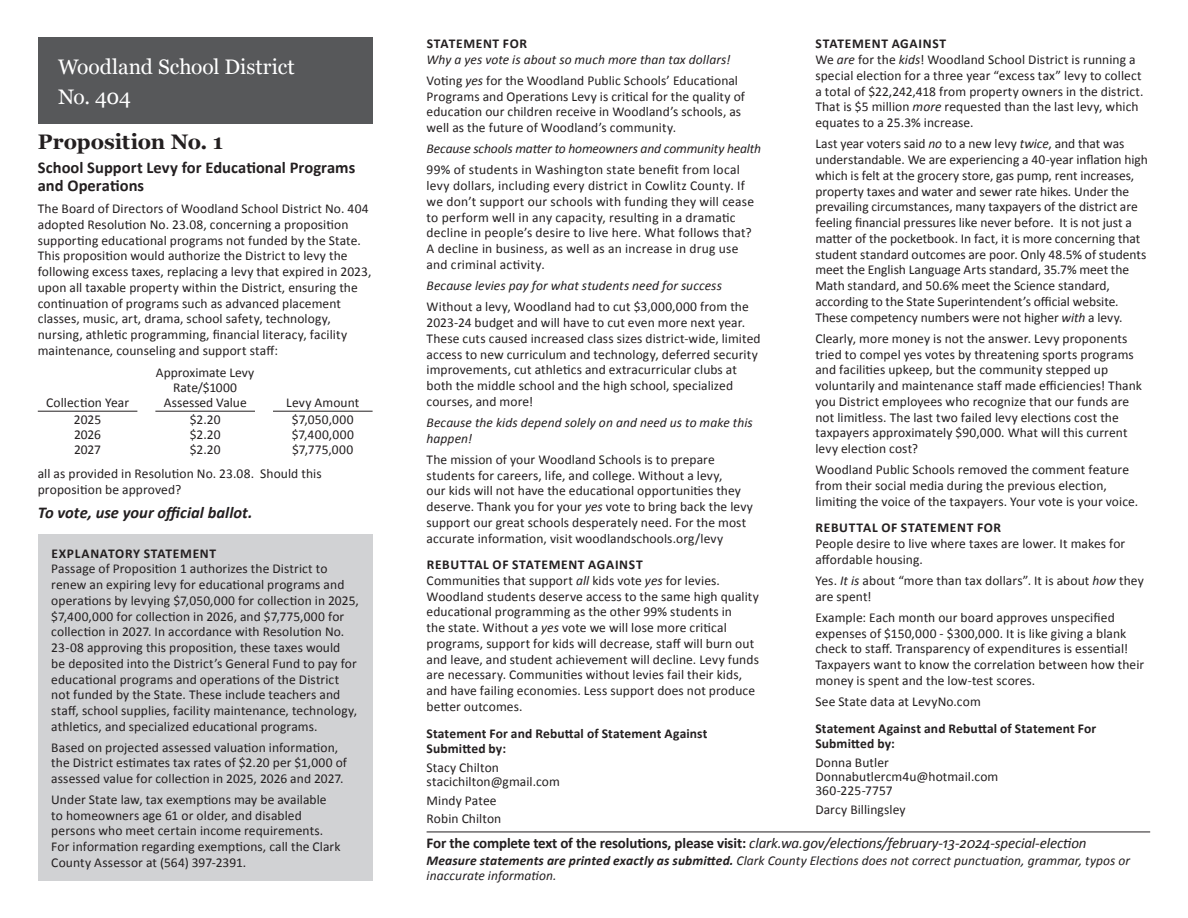
<style>
.page{position:relative;width:1188px;height:918px;background:#fff}
.page>*{position:absolute;margin:0;border:0;box-sizing:border-box;transform-origin:0 0}
.t1{font:21px/30px "Georgia";color:#fff}
.t2{font:700 21px "Georgia";letter-spacing:-.005em;color:#231f20}
.t3{font:700 16.5px/18px "Calibri";letter-spacing:.005em;color:#231f20}
.t4{font:italic 700 16.5px "Calibri";letter-spacing:.005em;color:#231f20}
.t5{font:italic 15px "Calibri";letter-spacing:-.01em;color:#231f20}
.t6{font:13.5px/15.8px "Calibri";letter-spacing:.005em;color:#231f20}
.t7{font:italic 13.5px/21.1px "Calibri";letter-spacing:.005em;color:#231f20}
.t8{font:700 13.5px/15.8px "Calibri";letter-spacing:.01em;color:#231f20}
.t9{font:700 13.5px "Calibri";letter-spacing:.05em;color:#231f20}
.s1{font-style:normal}
.s2{font-style:italic}
.s3{font-weight:700}
.s4{font-weight:700;font-style:normal}
</style>
<div class="page">
<div style="left:38px;top:534px;width:335px;height:346px;background:#d1d2d4"></div>
<div style="left:38px;top:38px;width:335px;height:86px;background:#57585a"></div>
<hr style="left:38px;top:411px;width:99px;height:1px;background:#231f20">
<hr style="left:155px;top:411px;width:100px;height:1px;background:#231f20">
<hr style="left:273px;top:411px;width:100px;height:1px;background:#231f20">
<hr style="left:427px;top:832px;width:723px;height:1px;background:#231f20">
<h1 class="t1" style="left:58px;top:51px;width:238px">Woodland School District<br>No. 404</h1>
<h1 class="t2" style="left:38px;top:126px;width:187px">Proposition No. 1</h1>
<p class="t3" style="left:38px;top:157px;width:319px">School Support Levy for Educational Programs and Operations</p>
<p class="t6" style="left:38px;top:200px;width:335px">The Board of Directors of Woodland School District No. 404 adopted Resolution No. 23.08, concerning a proposition supporting educational programs not funded by the State.<br>This proposition would authorize the District to levy the following excess taxes, replacing a levy that expired in 2023, upon all taxable property within the District, ensuring the continuation of programs such as advanced placement classes, music, art, drama, school safety, technology, nursing, athletic programming, financial literacy, facility maintenance, counseling and support staff:</p>
<p class="t6" style="left:46px;top:393px;width:85px;line-height:17.1px;text-align:center">Collection Year<br>2025</p>
<p class="t6" style="left:74px;top:427px;width:29px;line-height:15px">2026<br>2027</p>
<p class="t6" style="left:156px;top:364px;width:100px;line-height:15px;text-align:center">Approximate Levy<br>Rate/$1000<br>Assessed Value</p>
<p class="t6" style="left:190px;top:412px;width:32px;line-height:15px;text-align:justify">$2.20 $2.20 $2.20</p>
<p class="t6" style="left:286px;top:393px;width:75px;line-height:17.1px;text-align:center">Levy Amount $7,050,000</p>
<p class="t6" style="left:292px;top:427px;width:64px;line-height:15px">$7,400,000 $7,775,000</p>
<p class="t6" style="left:38px;top:465px;width:285px">all as provided in Resolution No. 23.08. Should this proposition be approved?</p>
<p class="t4" style="left:38px;top:502px;width:216px">To vote, use your official ballot.</p>
<p class="t9" style="left:52px;top:545px;width:166px">EXPLANATORY STATEMENT</p>
<p class="t6" style="left:51px;top:560px;width:309px">Passage of Proposition 1 authorizes the District to renew an expiring levy for educational programs and operations by levying $7,050,000 for collection in 2025, $7,400,000 for collection in 2026, and $7,775,000 for collection in 2027. In accordance with Resolution No.<br>23-08 approving this proposition, these taxes would<br>be deposited into the District’s General Fund to pay for educational programs and operations of the District not funded by the State. These include teachers and staff, school supplies, facility maintenance, technology, athletics, and specialized educational programs.</p>
<p class="t6" style="left:51px;top:739px;width:297px">Based on projected assessed valuation information, the District estimates tax rates of $2.20 per $1,000 of assessed value for collection in 2025, 2026 and 2027.</p>
<p class="t6" style="left:51px;top:791px;width:291px">Under State law, tax exemptions may be available to homeowners age 61 or older, and disabled persons who meet certain income requirements.<br>For information regarding exemptions, call the Clark County Assessor at (564) 397-2391.</p>
<p class="t9" style="left:427px;top:35px;width:102px">STATEMENT FOR</p>
<p class="t7" style="left:427px;top:48px;width:313px">Why a yes vote is about so much more than tax dollars!<br><span class="s1">Voting</span> yes <span class="s1">for the Woodland Public Schools’ Educational</span></p>
<p class="t6" style="left:427px;top:88px;width:320px">Programs and Operations Levy is critical for the quality of education our children receive in Woodland’s schools, as well as the future of Woodland’s community.</p>
<p class="t7" style="left:427px;top:138px;width:336px">Because schools matter to homeowners and community health</p>
<p class="t6" style="left:427px;top:161px;width:329px">99% of students in Washington state benefit from local levy dollars, including every district in Cowlitz County. If we don’t support our schools with funding they will cease to perform well in any capacity, resulting in a dramatic decline in people’s desire to live here. What follows that?<br>A decline in business, as well as an increase in drug use and criminal activity.</p>
<p class="t7" style="left:427px;top:274px;width:297px">Because levies pay for what students need for success</p>
<p class="t6" style="left:427px;top:298px;width:336px">Without a levy, Woodland had to cut $3,000,000 from the 2023-24 budget and will have to cut even more next year.<br>These cuts caused increased class sizes district-wide, limited access to new curriculum and technology, deferred security improvements, cut athletics and extracurricular clubs at both the middle school and the high school, specialized courses, and more!</p>
<p class="t7" style="left:427px;top:414px;width:328px;line-height:15.8px">Because the kids depend solely on and need us to make this happen!</p>
<p class="t6" style="left:427px;top:451px;width:328px">The mission of your Woodland Schools is to prepare students for careers, life, and college. Without a levy,<br>our kids will not have the educational opportunities they deserve. Thank you for your <span class="s2">yes</span> vote to bring back the levy support our great schools desperately need. For the most accurate information, visit woodlandschools.org/levy</p>
<p class="t6" style="left:427px;top:556px;width:334px"><span class="s3">REBUTTAL OF STATEMENT AGAINST<br></span>Communities that support <span class="s2">all</span> kids vote <span class="s2">yes</span> for levies.<br>Woodland students deserve access to the same high quality educational programming as the other 99% students in<br>the state. Without a <span class="s2">yes</span> vote we will lose more critical programs, support for kids will decrease, staff will burn out and leave, and student achievement will decline. Levy funds are necessary. Communities without levies fail their kids, and have failing economies. Less support does not produce better outcomes.</p>
<p class="t8" style="left:427px;top:725px;width:282px">Statement For and Rebuttal of Statement Against<br>Submitted by:</p>
<p class="t6" style="left:427px;top:760px;width:135px;line-height:14.2px">Stacy Chilton stacichilton@gmail.com</p>
<p class="t6" style="left:427px;top:790px;width:76px;line-height:18.6px">Mindy Patee<br>Robin Chilton</p>
<p class="t6" style="left:815px;top:35px;width:330px"><span class="s3">STATEMENT AGAINST<br></span>We <span class="s2">are</span> for the <span class="s2">kids</span>! Woodland School District is running a special election for a three year “excess tax” levy to collect a total of $22,242,418 from property owners in the district.<br>That is $5 million <span class="s2">more</span> requested than the last levy, which equates to a 25.3% increase.</p>
<p class="t6" style="left:815px;top:135px;width:334px">Last year voters said <span class="s2">no</span> to a new levy <span class="s2">twice</span>, and that was understandable. We are experiencing a 40-year inflation high which is felt at the grocery store, gas pump, rent increases, property taxes and water and sewer rate hikes. Under the prevailing circumstances, many taxpayers of the district are feeling financial pressures like never before. It is not just a matter of the pocketbook. In fact, it is more concerning that student standard outcomes are poor. Only 48.5% of students meet the English Language Arts standard, 35.7% meet the Math standard, and 50.6% meet the Science standard, according to the State Superintendent’s official website.<br>These competency numbers were not higher <span class="s2">with</span> a levy.</p>
<p class="t6" style="left:815px;top:330px;width:328px">Clearly, more money is not the answer. Levy proponents tried to compel yes votes by threatening sports programs and facilities upkeep, but the community stepped up voluntarily and maintenance staff made efficiencies! Thank you District employees who recognize that our funds are not limitless. The last two failed levy elections cost the taxpayers approximately $90,000. What will this current levy election cost?</p>
<p class="t6" style="left:815px;top:461px;width:324px">Woodland Public Schools removed the comment feature from their social media during the previous election, limiting the voice of the taxpayers. Your vote is your voice.</p>
<p class="t9" style="left:816px;top:519px;width:187px">REBUTTAL OF STATEMENT FOR</p>
<p class="t6" style="left:815px;top:535px;width:311px">People desire to live where taxes are lower. It makes for affordable housing.</p>
<p class="t6" style="left:815px;top:572px;width:330px">Yes. <span class="s2">It is</span> about “more than tax dollars”. It is about <span class="s2">how</span> they are spent!</p>
<p class="t6" style="left:815px;top:609px;width:330px">Example: Each month our board approves unspecified expenses of $150,000 - $300,000. It is like giving a blank check to staff. Transparency of expenditures is essential!<br>Taxpayers want to know the correlation between how their money is spent and the low-test scores.</p>
<p class="t6" style="left:815px;top:693px;width:167px">See State data at LevyNo.com</p>
<p class="t8" style="left:815px;top:720px;width:282px">Statement Against and Rebuttal of Statement For<br>Submitted by:</p>
<p class="t6" style="left:815px;top:755px;width:184px;line-height:14.2px">Donna Butler<br>Donnabutlercm4u@hotmail.com<br>360-225-7757</p>
<p class="t6" style="left:815px;top:801px;width:92px">Darcy Billingsley</p>
<p class="t5" style="left:427px;top:834px;width:661px"><span class="s4">For the complete text of the resolutions, please visit:</span> clark.wa.gov/elections/february-13-2024-special-election</p>
<p class="t7" style="left:427px;top:853px;width:705px;line-height:15px"><span class="s3">Measure statements are printed exactly as submitted.</span> Clark County Elections does not correct punctuation, grammar, typos or inaccurate information.</p>
</div>
